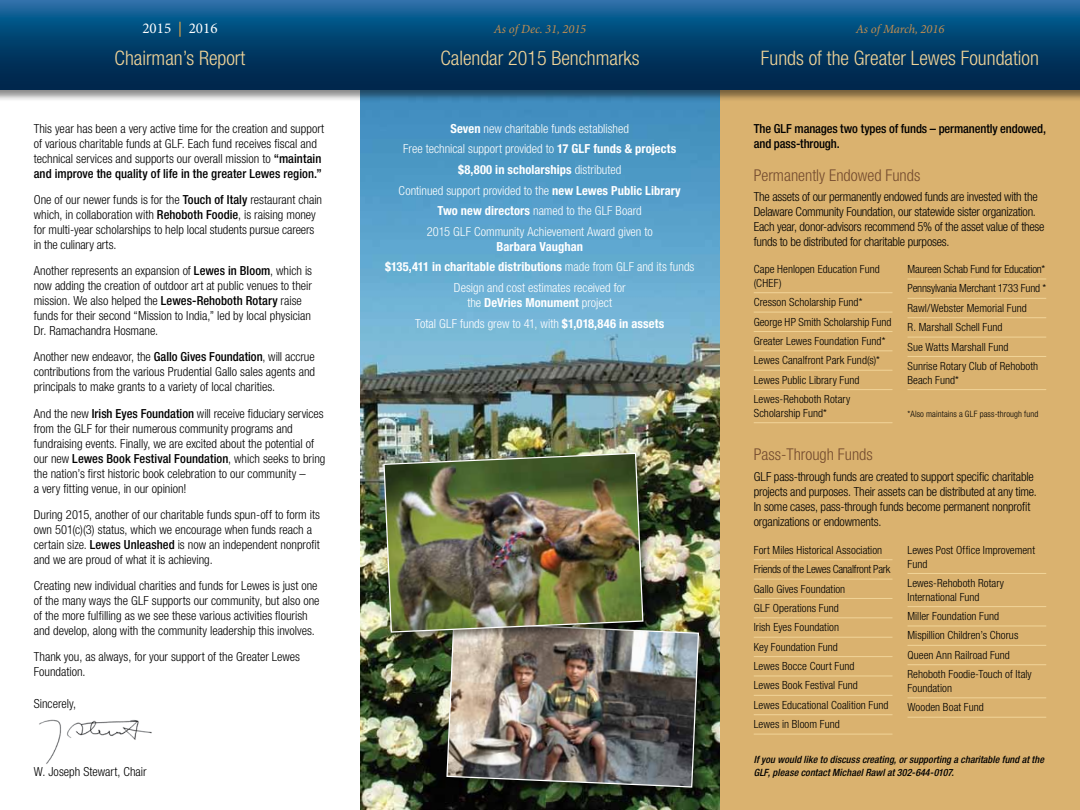
<style>
.page{position:relative;width:1080px;height:810px;background:#fff}
.page>*{position:absolute;margin:0;border:0;box-sizing:border-box;transform-origin:0 0}
.t1{font:300 condensed 20px "Helvetica Neue LT Std";color:#f1d498}
.t2{font:300 condensed 16.25px "Helvetica Neue LT Std";color:#754c2f}
.t3{font:15px "Minion Pro";color:#fff}
.t4{font:300 condensed 12.5px/15px "Helvetica Neue LT Std";color:#000}
.t5{font:300 condensed 12.5px/20.6px "Helvetica Neue LT Std";color:#fff;text-align:center}
.t6{font:300 condensed 12.5px/15px "Helvetica Neue LT Std";letter-spacing:-.02em;color:#000}
.t7{font:500 condensed 12.5px/15px "Helvetica Neue LT Std";letter-spacing:-.01em;color:#000}
.t8{font:italic 12.5px "Minion Pro";letter-spacing:-.005em;color:#c18d50}
.t9{font:300 condensed 11.25px/19.4px "Helvetica Neue LT Std";letter-spacing:.005em;color:#000}
.t10{font:italic 500 condensed 10px/12.5px "Helvetica Neue LT Std";letter-spacing:.01em;color:#000}
.t11{font:300 condensed 8.75px "Helvetica Neue LT Std";letter-spacing:.015em;color:#000}
.s1{color:#fbb040}
.s2{font-weight:500}
.s3{font-weight:700}
</style>
<div class="page">
<div style="left:717px;top:80px;width:363px;height:730px;background:#dab26f"></div>
<img style="left:360px;top:102px;width:360px;height:708px">
<div style="left:0;top:0;width:1080px;height:102px;background:#000;opacity:.45"></div>
<svg style="left:0;top:0;width:1080px;height:90px;background:#06426f"></svg>
<hr style="left:754px;top:292px;width:138px;height:1px;background:#f1d498">
<hr style="left:754px;top:312px;width:138px;height:1px;background:#f1d498">
<hr style="left:754px;top:331px;width:138px;height:1px;background:#f1d498">
<hr style="left:754px;top:351px;width:138px;height:1px;background:#f1d498">
<hr style="left:754px;top:370px;width:138px;height:1px;background:#f1d498">
<hr style="left:754px;top:389px;width:138px;height:1px;background:#f1d498">
<hr style="left:754px;top:422px;width:138px;height:1px;background:#f1d498">
<hr style="left:908px;top:279px;width:138px;height:1px;background:#f1d498">
<hr style="left:908px;top:298px;width:138px;height:1px;background:#f1d498">
<hr style="left:908px;top:317px;width:138px;height:1px;background:#f1d498">
<hr style="left:908px;top:337px;width:138px;height:1px;background:#f1d498">
<hr style="left:908px;top:356px;width:138px;height:1px;background:#f1d498">
<hr style="left:908px;top:389px;width:138px;height:1px;background:#f1d498">
<hr style="left:754px;top:559px;width:138px;height:1px;background:#f1d498">
<hr style="left:754px;top:579px;width:138px;height:1px;background:#f1d498">
<hr style="left:754px;top:598px;width:138px;height:1px;background:#f1d498">
<hr style="left:754px;top:618px;width:138px;height:1px;background:#f1d498">
<hr style="left:754px;top:637px;width:138px;height:1px;background:#f1d498">
<hr style="left:754px;top:656px;width:138px;height:1px;background:#f1d498">
<hr style="left:754px;top:676px;width:138px;height:1px;background:#f1d498">
<hr style="left:754px;top:695px;width:138px;height:1px;background:#f1d498">
<hr style="left:754px;top:714px;width:138px;height:1px;background:#f1d498">
<hr style="left:754px;top:734px;width:138px;height:1px;background:#f1d498">
<hr style="left:908px;top:573px;width:138px;height:1px;background:#f1d498">
<hr style="left:908px;top:606px;width:138px;height:1px;background:#f1d498">
<hr style="left:908px;top:626px;width:138px;height:1px;background:#f1d498">
<hr style="left:908px;top:645px;width:138px;height:1px;background:#f1d498">
<hr style="left:908px;top:664px;width:138px;height:1px;background:#f1d498">
<hr style="left:908px;top:698px;width:138px;height:1px;background:#f1d498">
<hr style="left:908px;top:717px;width:138px;height:1px;background:#f1d498">
<img style="left:39px;top:719px;width:113px;height:45px">
<div style="left:444px;top:620px;width:265px;height:178px;background:#000;opacity:.45"></div>
<img style="left:446px;top:621px;width:254px;height:167px">
<div style="left:381px;top:451px;width:273px;height:192px;background:#000;opacity:.45"></div>
<img style="left:383px;top:452px;width:261px;height:181px">
<p class="t3" style="left:142px;top:19px;width:77px">2015 <span class="s1">|</span> 2016</p>
<h1 class="t1" style="left:115px;top:47px;width:132px">Chairman’s Report</h1>
<p class="t4" style="left:34px;top:121px;width:292px">This year has been a very active time for the creation and support of various charitable funds at GLF. Each fund receives fiscal and technical services and supports our overall mission to <span class="s2">“maintain and improve the quality of life in the greater Lewes region.”</span></p>
<p class="t4" style="left:34px;top:192px;width:290px">One of our newer funds is for the <span class="s2">Touch of Italy</span> restaurant chain which, in collaboration with <span class="s2">Rehoboth Foodie</span>, is raising money for multi-year scholarships to help local students pursue careers in the culinary arts.</p>
<p class="t4" style="left:34px;top:263px;width:280px">Another represents an expansion of <span class="s2">Lewes in Bloom</span>, which is now adding the creation of outdoor art at public venues to their mission. We also helped the <span class="s2">Lewes-Rehoboth Rotary</span> raise funds for their second “Mission to India,” led by local physician Dr. Ramachandra Hosmane.</p>
<p class="t4" style="left:34px;top:349px;width:283px;text-align:justify">Another new endeavor, the <span class="s2">Gallo Gives Foundation</span>, will accrue contributions from the various Prudential Gallo sales agents and principals to make grants to a variety of local charities.</p>
<p class="t4" style="left:34px;top:406px;width:293px">And the new <span class="s2">Irish Eyes Foundation</span> will receive fiduciary services from the GLF for their numerous community programs and fundraising events. Finally, we are excited about the potential of our new <span class="s2">Lewes Book Festival Foundation</span>, which seeks to bring the nation’s first historic book celebration to our community –<br>a very fitting venue, in our opinion!</p>
<p class="t4" style="left:34px;top:507px;width:288px">During 2015, another of our charitable funds spun-off to form its own 501(c)(3) status, which we encourage when funds reach a certain size. <span class="s2">Lewes Unleashed</span> is now an independent nonprofit and we are proud of what it is achieving.</p>
<p class="t4" style="left:34px;top:578px;width:287px">Creating new individual charities and funds for Lewes is just one of the many ways the GLF supports our community, but also one of the more fulfilling as we see these various activities flourish and develop, along with the community leadership this involves.</p>
<p class="t4" style="left:34px;top:649px;width:268px">Thank you, as always, for your support of the Greater Lewes<br>Foundation.</p>
<p class="t4" style="left:34px;top:696px;width:44px">Sincerely,</p>
<p class="t4" style="left:34px;top:764px;width:114px">W. Joseph Stewart, Chair</p>
<p class="t8" style="left:494px;top:21px;width:94px">As of Dec. 31, 2015</p>
<h1 class="t1" style="left:440px;top:47px;width:201px">Calendar 2015 Benchmarks</h1>
<p class="t5" style="left:399px;top:118px;width:284px"><span class="s3">Seven</span> new charitable funds established<br>Free technical support provided to <span class="s3">17 GLF funds &amp; projects $8,800 in scholarships</span> distributed<br>Continued support provided to the <span class="s3">new Lewes Public Library Two new directors</span> named to the GLF Board<br>2015 GLF Community Achievement Award given to</p>
<p class="t5" style="left:385px;top:236px;width:311px"><span class="s3">Barbara Vaughan<br>$135,411 in charitable distributions</span> made from GLF and its funds<br>Design and cost estimates received for</p>
<p class="t5" style="left:415px;top:292px;width:251px">the <span class="s3">DeVries Monument</span> project<br>Total GLF funds grew to 41, with <span class="s3">$1,018,846 in assets</span></p>
<p class="t8" style="left:856px;top:21px;width:90px">As of March, 2016</p>
<h1 class="t1" style="left:761px;top:47px;width:280px">Funds of the Greater Lewes Foundation</h1>
<p class="t7" style="left:754px;top:121px;width:294px">The GLF manages two types of funds – permanently endowed, and pass-through.</p>
<h2 class="t2" style="left:754px;top:166px;width:168px">Permanently Endowed Funds</h2>
<p class="t6" style="left:754px;top:189px;width:292px">The assets of our permanently endowed funds are invested with the Delaware Community Foundation, our statewide sister organization.<br>Each year, donor-advisors recommend 5% of the asset value of these funds to be distributed for charitable purposes.</p>
<p class="t9" style="left:754px;top:262px;width:127px;line-height:13.8px">Cape Henlopen Education Fund (CHEF)</p>
<p class="t9" style="left:754px;top:292px;width:139px">Cresson Scholarship Fund*<br>George HP Smith Scholarship Fund<br>Greater Lewes Foundation Fund*<br>Lewes Canalfront Park Fund(s)*<br>Lewes Public Library Fund<br>Lewes-Rehoboth Rotary</p>
<p class="t9" style="left:754px;top:403px;width:75px">Scholarship Fund*</p>
<p class="t9" style="left:908px;top:259px;width:140px">Maureen Schab Fund for Education*<br>Pennsylvania Merchant 1733 Fund *<br>Rawl/Webster Memorial Fund<br>R. Marshall Schell Fund<br>Sue Watts Marshall Fund<br>Sunrise Rotary Club of Rehoboth</p>
<p class="t9" style="left:908px;top:370px;width:53px">Beach Fund*</p>
<p class="t11" style="left:908px;top:409px;width:132px">*Also maintains a GLF pass-through fund</p>
<h2 class="t2" style="left:754px;top:445px;width:121px">Pass-Through Funds</h2>
<p class="t4" style="left:754px;top:469px;width:285px">GLF pass-through funds are created to support specific charitable projects and purposes. Their assets can be distributed at any time.<br>In some cases, pass-through funds become permanent nonprofit organizations or endowments.</p>
<p class="t9" style="left:754px;top:540px;width:138px">Fort Miles Historical Association<br>Friends of the Lewes Canalfront Park<br>Gallo Gives Foundation<br>GLF Operations Fund<br>Irish Eyes Foundation<br>Key Foundation Fund<br>Lewes Bocce Court Fund<br>Lewes Book Festival Fund<br>Lewes Educational Coalition Fund<br>Lewes in Bloom Fund</p>
<p class="t9" style="left:908px;top:543px;width:129px;line-height:13.8px">Lewes Post Office Improvement<br>Fund</p>
<p class="t9" style="left:908px;top:576px;width:98px;line-height:13.8px">Lewes-Rehoboth Rotary<br>International Fund</p>
<p class="t9" style="left:908px;top:606px;width:126px">Miller Foundation Fund<br>Mispillion Children’s Chorus<br>Queen Ann Railroad Fund<br>Rehoboth Foodie-Touch of Italy</p>
<p class="t9" style="left:908px;top:678px;width:78px">Foundation<br>Wooden Boat Fund</p>
<p class="t10" style="left:754px;top:753px;width:292px">If you would like to discuss creating, or supporting a charitable fund at the<br>GLF, please contact Michael Rawl at 302-644-0107.</p>
</div>
